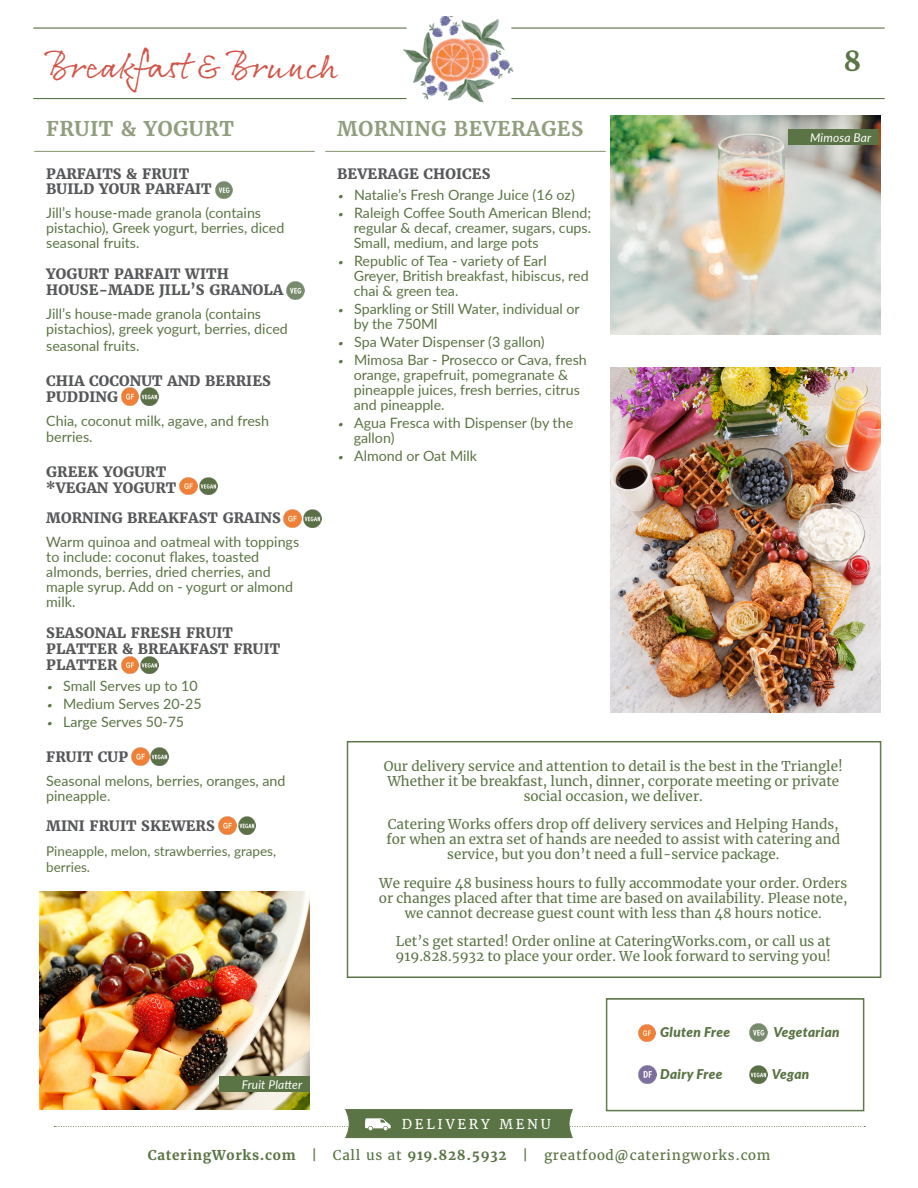
<style>
.page{position:relative;width:918px;height:1188px;background:#fff}
.page>*{position:absolute;margin:0;border:0;box-sizing:border-box;transform-origin:0 0}
.Menu_Name_-_NEW{font:36px "Rollerscript Rough";color:#d15446}
.t1{font:700 27px "Merriweather";color:#5b7445}
.Course_Name{font:700 20.25px "Merriweather";letter-spacing:.025em;color:#919e7e}
.Item_Title_with_Price{font:14.25px/15px "Lato";color:#5b7445}
.Item_Title_with_Price-2{font:800 14.25px/15.8px "Merriweather";letter-spacing:.01em;color:#57585a}
.Item_Description{font:14.25px/15.6px "Lato";color:#5b7445}
.Item_Description-2{font:13.5px/15px "Merriweather";color:#5b7445;text-align:center}
.t2{font:13.5px "Merriweather";letter-spacing:.05em;color:#5b7445}
.Item_Description-3{font:13.5px/16.2px "Lato";color:#5b7445}
.Item_Information__min_order__etc{font:italic 900 13.5px "Lato";letter-spacing:.025em;color:#5b7445}
.t3{font:13.5px "Merriweather";letter-spacing:.2em;color:#fff}
.Photo_Captions{font:italic 12px "Lato";letter-spacing:.01em;color:#fff}
.s1{font-family:"Rollerscript Smooth";font-size:12px}
.s2{font-weight:700}
</style>
<div class="page">
<hr style="left:33px;top:27px;width:374px;height:2px;background:#5b7445">
<hr style="left:33px;top:98px;width:374px;height:1px;background:#5b7445">
<hr style="left:511px;top:27px;width:374px;height:2px;background:#5b7445">
<hr style="left:511px;top:98px;width:374px;height:1px;background:#5b7445">
<img style="left:403px;top:16px;width:112px;height:87px">
<hr style="left:34px;top:151px;width:281px;height:1px;background:#919e7e">
<hr style="left:325px;top:151px;width:281px;height:1px;background:#919e7e">
<svg style="left:347px;top:741px;width:534px;height:237px"></svg>
<svg style="left:54px;top:998px;width:811px;height:140px"></svg>
<div style="left:607px;top:999px;width:256px;height:111px;border:1px solid #5b7445"></div>
<img style="left:638px;top:1024px;width:18px;height:18px">
<img style="left:749px;top:1066px;width:18px;height:17px">
<img style="left:749px;top:1024px;width:18px;height:18px">
<img style="left:638px;top:1066px;width:18px;height:17px">
<img style="left:180px;top:477px;width:18px;height:18px">
<img style="left:200px;top:477px;width:18px;height:18px">
<img style="left:121px;top:388px;width:18px;height:17px">
<img style="left:141px;top:388px;width:18px;height:17px">
<img style="left:284px;top:510px;width:18px;height:17px">
<img style="left:304px;top:509px;width:18px;height:18px">
<img style="left:121px;top:656px;width:18px;height:18px">
<img style="left:141px;top:657px;width:17px;height:17px">
<img style="left:131px;top:748px;width:18px;height:17px">
<img style="left:151px;top:748px;width:18px;height:17px">
<img style="left:219px;top:817px;width:37px;height:17px">
<img style="left:215px;top:181px;width:18px;height:18px">
<img style="left:287px;top:282px;width:18px;height:17px">
<img style="left:40px;top:891px;width:270px;height:218px">
<div style="left:219px;top:1076px;width:91px;height:16px;background:#5b7445"></div>
<img style="left:611px;top:116px;width:270px;height:218px">
<div style="left:788px;top:129px;width:90px;height:16px;background:#5b7445"></div>
<img style="left:611px;top:367px;width:270px;height:346px">
<p class="Menu_Name_-_NEW" style="left:46px;top:44px;width:294px">Breakfast &amp; Brunch</p>
<h2 class="t1" style="left:843px;top:44px;width:19px">8</h2>
<p class="Course_Name" style="left:46px;top:116px;width:189px">FRUIT &amp; YOGURT</p>
<p class="Item_Title_with_Price-2" style="left:46px;top:165px;width:167px">PARFAITS &amp; FRUIT<br>BUILD YOUR PARFAIT</p>
<p class="Item_Title_with_Price" style="left:46px;top:205px;width:240px">Jill’s house-made granola (contains pistachio), Greek yogurt, berries, diced seasonal fruits.</p>
<p class="Item_Title_with_Price-2" style="left:46px;top:266px;width:238px;line-height:16.2px">YOGURT PARFAIT WITH<br>HOUSE-MADE JILL’S GRANOLA</p>
<p class="Item_Description" style="left:46px;top:306px;width:243px">Jill’s house-made granola (contains pistachios), greek yogurt, berries, diced seasonal fruits.</p>
<p class="Item_Title_with_Price-2" style="left:46px;top:373px;width:226px">CHIA COCONUT AND BERRIES<br>PUDDING</p>
<p class="Item_Description" style="left:46px;top:412px;width:224px;line-height:16.2px">Chia, coconut milk, agave, and fresh berries.</p>
<p class="Item_Title_with_Price-2" style="left:46px;top:464px;width:131px">GREEK YOGURT *VEGAN YOGURT</p>
<p class="Item_Title_with_Price-2" style="left:46px;top:510px;width:236px">MORNING BREAKFAST GRAINS</p>
<p class="Item_Title_with_Price" style="left:46px;top:534px;width:254px">Warm quinoa and oatmeal with toppings to include: coconut flakes, toasted almonds, berries, dried cherries, and maple syrup. Add on - yogurt or almond milk.</p>
<p class="Item_Title_with_Price-2" style="left:46px;top:625px;width:236px">SEASONAL FRESH FRUIT<br>PLATTER &amp; BREAKFAST FRUIT<br>PLATTER</p>
<p class="Item_Title_with_Price" style="left:46px;top:677px;width:153px"><span class="s1">•</span> Small Serves up to 10</p>
<p class="Item_Title_with_Price" style="left:46px;top:695px;width:157px"><span class="s1">•</span> Medium Serves 20-25</p>
<p class="Item_Title_with_Price" style="left:46px;top:713px;width:139px"><span class="s1">•</span> Large Serves 50-75</p>
<p class="Item_Title_with_Price-2" style="left:46px;top:749px;width:83px">FRUIT CUP</p>
<p class="Item_Title_with_Price" style="left:46px;top:773px;width:241px">Seasonal melons, berries, oranges, and pineapple.</p>
<p class="Item_Title_with_Price-2" style="left:46px;top:818px;width:170px">MINI FRUIT SKEWERS</p>
<p class="Item_Description-3" style="left:46px;top:843px;width:231px">Pineapple, melon, strawberries, grapes, berries.</p>
<p class="Photo_Captions" style="left:242px;top:1076px;width:62px">Fruit Platter</p>
<p class="Course_Name" style="left:337px;top:116px;width:248px">MORNING BEVERAGES</p>
<p class="Item_Title_with_Price-2" style="left:337px;top:165px;width:155px">BEVERAGE CHOICES</p>
<p class="Item_Title_with_Price" style="left:337px;top:186px;width:239px"><span class="s1">•</span> Natalie’s Fresh Orange Juice (16 oz)</p>
<p class="Item_Title_with_Price" style="left:354px;top:204px;width:239px;text-align:justify;text-indent:-16px"><span class="s1">•</span> Raleigh Coffee South American Blend; regular &amp; decaf, creamer, sugars, cups.<br>Small, medium, and large pots</p>
<p class="Item_Title_with_Price" style="left:354px;top:252px;width:236px;text-indent:-16px"><span class="s1">•</span> Republic of Tea - variety of Earl<br>Greyer, British breakfast, hibiscus, red chai &amp; green tea.</p>
<p class="Item_Title_with_Price" style="left:354px;top:300px;width:228px;text-indent:-16px"><span class="s1">•</span> Sparkling or Still Water, individual or by the 750Ml</p>
<p class="Item_Title_with_Price" style="left:337px;top:333px;width:209px"><span class="s1">•</span> Spa Water Dispenser (3 gallon)</p>
<p class="Item_Title_with_Price" style="left:354px;top:351px;width:235px;text-indent:-16px"><span class="s1">•</span> Mimosa Bar - Prosecco or Cava, fresh orange, grapefruit, pomegranate &amp; pineapple juices, fresh berries, citrus and pineapple.</p>
<p class="Item_Title_with_Price" style="left:354px;top:414px;width:221px;text-indent:-16px"><span class="s1">•</span> Agua Fresca with Dispenser (by the gallon)</p>
<p class="Item_Title_with_Price" style="left:337px;top:447px;width:141px"><span class="s1">•</span> Almond or Oat Milk</p>
<p class="Photo_Captions" style="left:810px;top:129px;width:62px">Mimosa Bar</p>
<p class="Item_Description-2" style="left:384px;top:758px;width:461px">Our delivery service and attention to detail is the best in the Triangle!<br>Whether it be breakfast, lunch, dinner, corporate meeting or private social occasion, we deliver.</p>
<p class="Item_Description-2" style="left:386px;top:817px;width:455px">Catering Works offers drop off delivery services and Helping Hands, for when an extra set of hands are needed to assist with catering and service, but you don’t need a full-service package.</p>
<p class="Item_Description-2" style="left:379px;top:875px;width:471px">We require 48 business hours to fully accommodate your order. Orders or changes placed after that time are based on availability. Please note, we cannot decrease guest count with less than 48 hours notice.</p>
<p class="Item_Description-2" style="left:396px;top:934px;width:437px;text-align:left">Let’s get started! Order online at CateringWorks.com, or call us at<br>919.828.5932 to place your order. We look forward to serving you!</p>
<p class="Item_Information__min_order__etc" style="left:660px;top:1022px;width:71px">Gluten Free</p>
<p class="Item_Information__min_order__etc" style="left:773px;top:1022px;width:68px">Vegetarian</p>
<p class="Item_Information__min_order__etc" style="left:660px;top:1064px;width:64px">Dairy Free</p>
<p class="Item_Information__min_order__etc" style="left:772px;top:1064px;width:39px">Vegan</p>
<p class="t3" style="left:402px;top:1116px;width:150px">DELIVERY MENU</p>
<p class="t2" style="left:148px;top:1147px;width:624px"><span class="s2">CateringWorks.com</span> | Call us at <span class="s2">919.828.5932</span> | greatfood@cateringworks.com</p>
</div>
